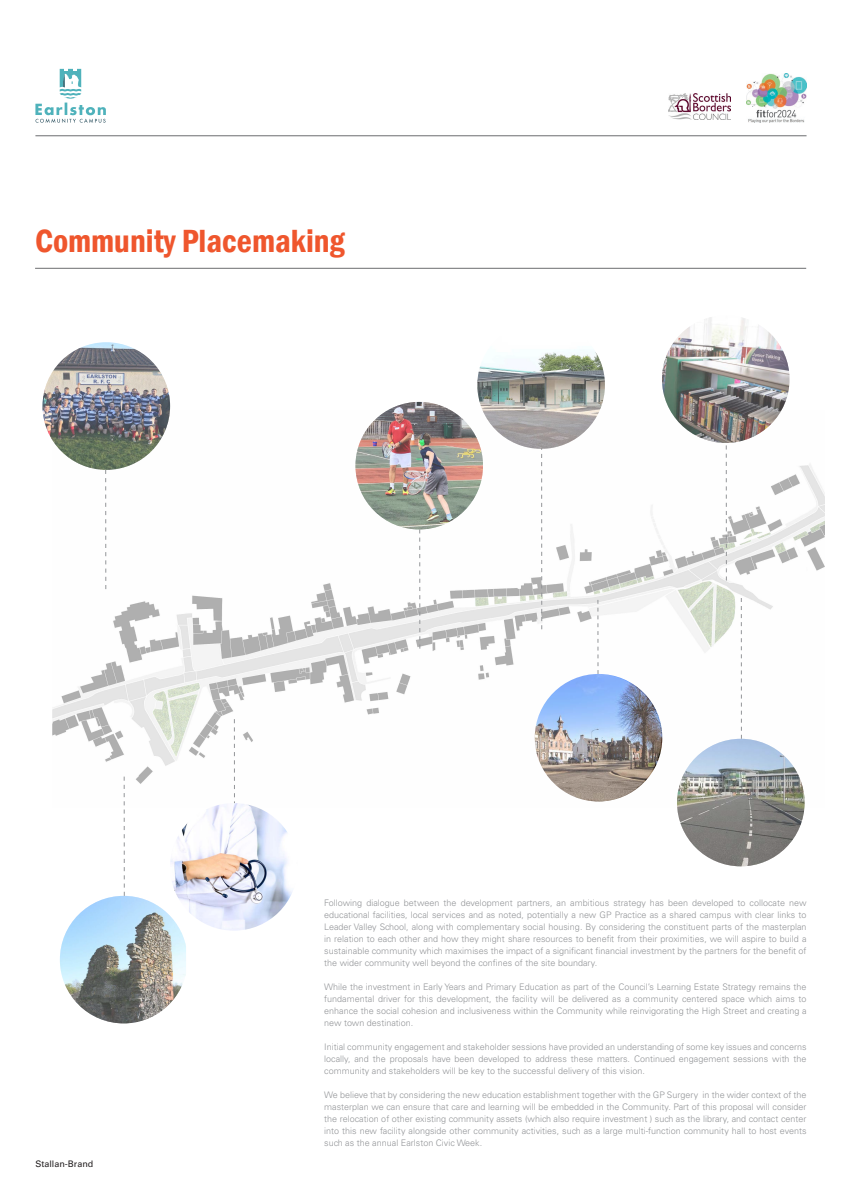
<style>
.page{position:relative;width:842px;height:1192px;background:#fff}
.page>*{position:absolute;margin:0;border:0;box-sizing:border-box;transform-origin:0 0}
.t1{font:600 condensed 33px "Franklin Gothic";color:#ef562d}
.BODY_GREY{font:300 9px/12px "Univers LT Std";color:#939598;text-align:justify}
.t2{font:9px "Univers LT Std";color:#231f20}
</style>
<div class="page">
<hr style="left:35px;top:136px;width:771px;height:1px;background:#6c6d70">
<hr style="left:35px;top:268px;width:771px;height:1px;background:#6c6d70">
<img style="left:669px;top:94px;width:61px;height:25px">
<img style="left:747px;top:74px;width:59px;height:48px">
<svg style="left:35px;top:68px;width:71px;height:55px"></svg>
<img style="left:53px;top:410px;width:771px;height:396px">
<svg style="left:597px;top:600px;width:1px;height:74px"></svg>
<img style="left:534px;top:674px;width:127px;height:127px;border-radius:50%">
<img style="left:60px;top:896px;width:126px;height:127px">
<svg style="left:60px;top:896px;width:127px;height:127px;background:#9aa9af"></svg>
<svg style="left:124px;top:777px;width:1px;height:119px"></svg>
<img style="left:43px;top:342px;width:127px;height:128px;border-radius:50%">
<svg style="left:105px;top:470px;width:1px;height:119px"></svg>
<img style="left:662px;top:315px;width:127px;height:128px;border-radius:50%">
<svg style="left:726px;top:437px;width:1px;height:144px"></svg>
<img style="left:355px;top:402px;width:128px;height:127px;border-radius:50%">
<svg style="left:419px;top:529px;width:1px;height:120px"></svg>
<svg style="left:741px;top:598px;width:1px;height:141px"></svg>
<svg style="left:677px;top:739px;width:128px;height:127px;background:#8f9395"></svg>
<svg style="left:234px;top:719px;width:1px;height:84px"></svg>
<img style="left:170px;top:803px;width:128px;height:128px;border-radius:64px">
<svg style="left:541px;top:449px;width:1px;height:180px"></svg>
<svg style="left:477px;top:321px;width:128px;height:128px"></svg>
<p class="t1" style="left:35px;top:219px;width:311px">Community Placemaking</p>
<p class="t2" style="left:35px;top:1159px;width:60px">Stallan-Brand</p>
<p class="BODY_GREY" style="left:324px;top:897px;width:484px">Following dialogue between the development partners, an ambitious strategy has been developed to collocate new educational facilities, local services and as noted, potentially a new GP Practice as a shared campus with clear links to Leader Valley School, along with complementary social housing. By considering the constituent parts of the masterplan in relation to each other and how they might share resources to benefit from their proximities, we will aspire to build a sustainable community which maximises the impact of a significant financial investment by the partners for the benefit of the wider community well beyond the confines of the site boundary.</p>
<p class="BODY_GREY" style="left:324px;top:981px;width:484px">While the investment in Early Years and Primary Education as part of the Council’s Learning Estate Strategy remains the fundamental driver for this development, the facility will be delivered as a community centered space which aims to enhance the social cohesion and inclusiveness within the Community while reinvigorating the High Street and creating a new town destination.</p>
<p class="BODY_GREY" style="left:324px;top:1041px;width:484px">Initial community engagement and stakeholder sessions have provided an understanding of some key issues and concerns locally, and the proposals have been developed to address these matters. Continued engagement sessions with the community and stakeholders will be key to the successful delivery of this vision.</p>
<p class="BODY_GREY" style="left:324px;top:1089px;width:484px">We believe that by considering the new education establishment together with the GP Surgery in the wider context of the masterplan we can ensure that care and learning will be embedded in the Community. Part of this proposal will consider the relocation of other existing community assets (which also require investment ) such as the library, and contact center into this new facility alongside other community activities, such as a large multi-function community hall to host events such as the annual Earlston Civic Week.</p>
</div>
